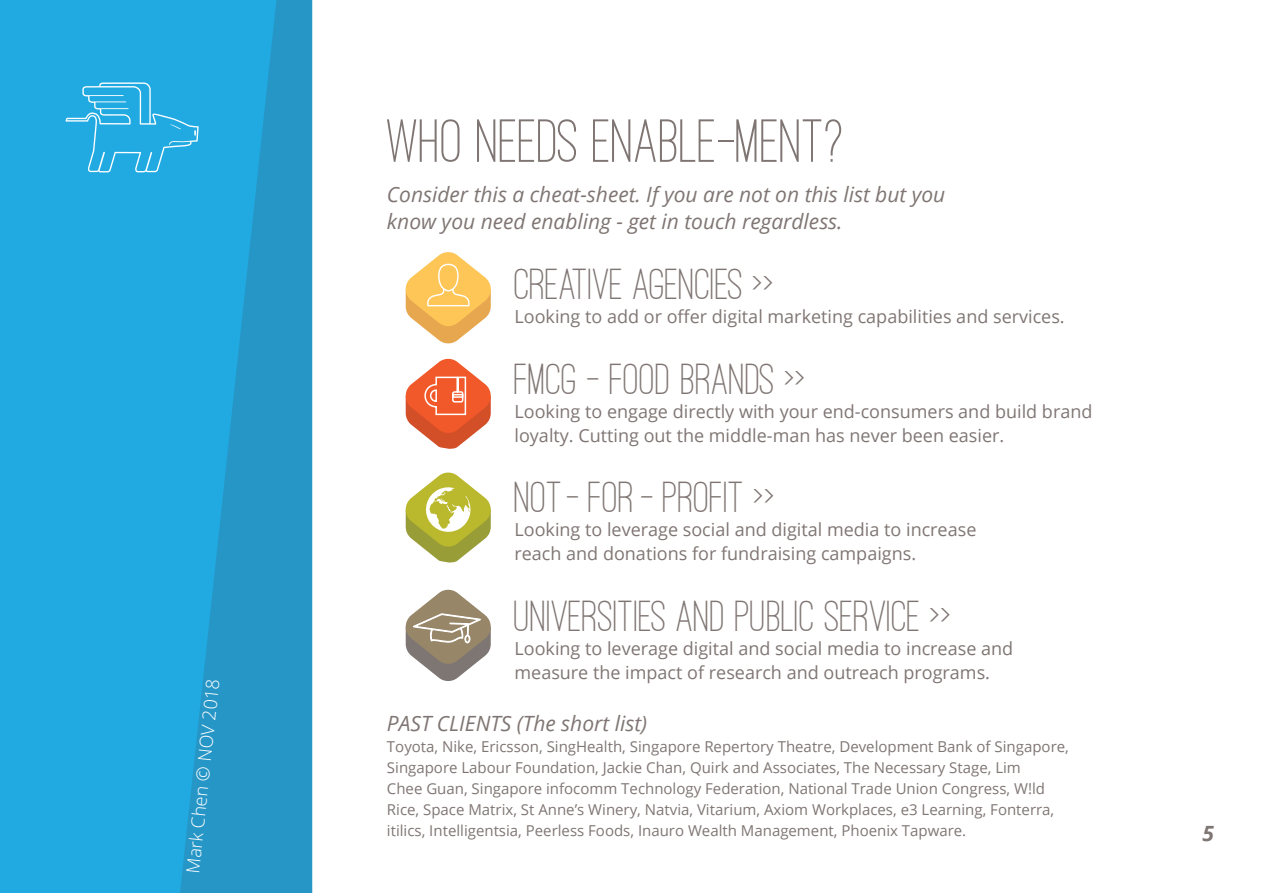
<style>
.page{position:relative;width:1263px;height:893px;background:#fff}
.page>*{position:absolute;margin:0;border:0;box-sizing:border-box;transform-origin:0 0}
.t1{font:500 63px "Ostrich Sans";color:#7f7673}
.t2{font:500 45px "Ostrich Sans";color:#7f7673}
.t3{font:italic 21px/27px "Open Sans";color:#7f7673}
.t4{font:italic 700 21px "Open Sans";color:#7d7673}
.t5{font:18px/24px "Open Sans";color:#7f7673}
.t6{font:300 18px "Open Sans";color:#fff}
.t7{font:15px/21px "Open Sans";color:#7f7673}
</style>
<div class="page">
<div style="left:0;top:0;width:180px;height:893px;background:#21aae1"></div>
<svg style="left:180px;top:0;width:132px;height:893px;background:#249dd0"></svg>
<svg style="left:66px;top:82px;width:133px;height:90px;background:#34b1e3"></svg>
<svg style="left:405px;top:252px;width:86px;height:92px"></svg>
<svg style="left:405px;top:358px;width:86px;height:91px"></svg>
<div style="left:452px;top:394px;width:11px;height:4px;border:2px solid #fff"></div>
<svg style="left:405px;top:472px;width:86px;height:91px"></svg>
<svg style="left:405px;top:589px;width:86px;height:92px"></svg>
<p class="t6" style="left:180px;top:872px;width:197px;rotate:-84deg">Mark Chen © NOV 2018</p>
<p class="t1" style="left:387px;top:111px;width:458px">WHO NEEDS ENABLE-MENT?</p>
<p class="t3" style="left:387px;top:180px;width:560px">Consider this a cheat-sheet. If you are not on this list but you know you need enabling - get in touch regardless.</p>
<p class="t2" style="left:514px;top:263px;width:262px">CREATIVE AGENCIES &gt;&gt;</p>
<p class="t5" style="left:514px;top:304px;width:552px">Looking to add or offer digital marketing capabilities and services.</p>
<p class="t2" style="left:514px;top:357px;width:293px">FMCG - FOOD BRANDS &gt;&gt;</p>
<p class="t5" style="left:514px;top:399px;width:579px">Looking to engage directly with your end-consumers and build brand loyalty. Cutting out the middle-man has never been easier.</p>
<p class="t2" style="left:514px;top:476px;width:263px">NOT - FOR - PROFIT &gt;&gt;</p>
<p class="t5" style="left:514px;top:517px;width:463px">Looking to leverage social and digital media to increase reach and donations for fundraising campaigns.</p>
<p class="t2" style="left:514px;top:594px;width:439px">UNIVERSITIES AND PUBLIC SERVICE &gt;&gt;</p>
<p class="t5" style="left:514px;top:636px;width:500px">Looking to leverage digital and social media to increase and measure the impact of research and outreach programs.</p>
<p class="t3" style="left:387px;top:709px;width:262px">PAST CLIENTS (The short list)</p>
<p class="t7" style="left:387px;top:736px;width:683px">Toyota, Nike, Ericsson, SingHealth, Singapore Repertory Theatre, Development Bank of Singapore, Singapore Labour Foundation, Jackie Chan, Quirk and Associates, The Necessary Stage, Lim<br>Chee Guan, Singapore infocomm Technology Federation, National Trade Union Congress, W!ld Rice, Space Matrix, St Anne’s Winery, Natvia, Vitarium, Axiom Workplaces, e3 Learning, Fonterra, itilics, Intelligentsia, Peerless Foods, Inauro Wealth Management, Phoenix Tapware.</p>
<h3 class="t4" style="left:1202px;top:819px;width:13px">5</h3>
</div>
